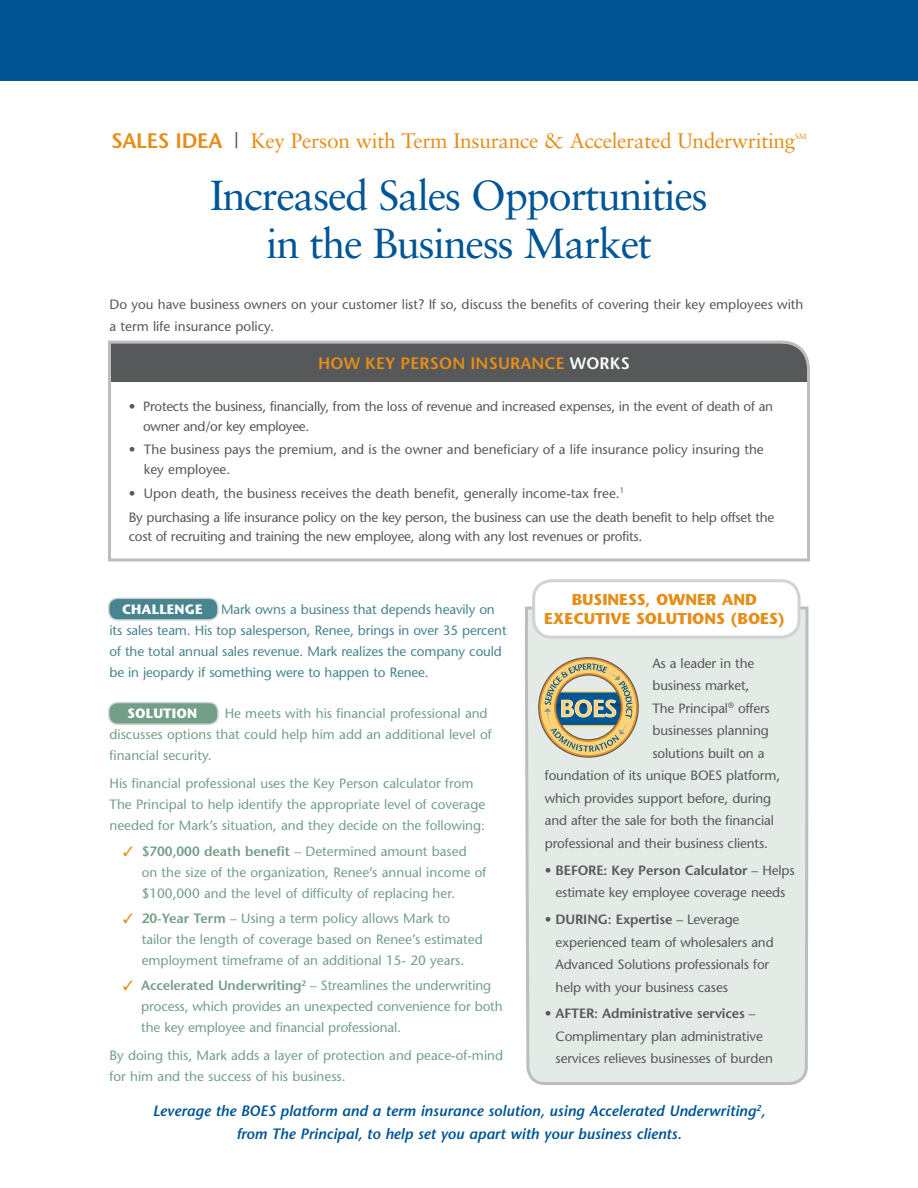
<style>
.page{position:relative;width:918px;height:1188px;background:#fff}
.page>*{position:absolute;margin:0;border:0;box-sizing:border-box;transform-origin:0 0}
.t1{font:42px/48px "Sabon";letter-spacing:-.035em;color:#005595;text-align:center}
.t2{font:21px "Sabon";letter-spacing:-.015em;color:#e58e19}
.t3{font:600 16.5px "Stone Sans";letter-spacing:.01em;color:#e58e19}
.t4{font:700 15.75px/19.5px "Stone Sans";color:#e58e19;text-align:center}
.t5{font:italic 600 15px/22.5px "Stone Sans";color:#005595;text-align:center}
.t6{font:13.5px/22.5px "Stone Sans";letter-spacing:-.01em;color:#57585a}
.t7{font:13.5px/21px "Stone Sans";color:#729f88}
.t8{font:13.5px/21px "Stone Sans";letter-spacing:-.01em;color:#48858e}
.t9{font:700 13.5px "Stone Sans";letter-spacing:.01em;color:#fff}
.t10{font:7.8px "Sabon";color:#e58e19}
.s1{font-family:"Stone Sans";font-weight:600}
.s2{color:#57585a}
.s3{color:#fff}
.s4{color:#e58e19}
.s5{font-weight:600}
</style>
<div class="page">
<div style="left:112px;top:343px;width:695px;height:39px;background:#57585a"></div>
<div style="left:0;top:0;width:918px;height:81px;background:#005595"></div>
<div style="left:108px;top:341px;width:702px;height:220px;border:3px solid #bcbdc0"></div>
<svg style="left:523px;top:401px;width:286px;height:684px"></svg>
<div style="left:109px;top:598px;width:109px;height:22px;background:#48858e;border-radius:9px"></div>
<div style="left:108px;top:598px;width:111px;height:23px;border:2px solid #d1d2d4;border-radius:9px"></div>
<div style="left:109px;top:703px;width:109px;height:21px;background:#729f88;border-radius:9px"></div>
<div style="left:108px;top:702px;width:111px;height:23px;border:2px solid #d1d2d4;border-radius:9px"></div>
<div style="left:534px;top:581px;width:265px;height:56px;background:#fff;border-radius:18px"></div>
<div style="left:532px;top:579px;width:269px;height:60px;border:3px solid #d1d2d4;border-radius:18px"></div>
<svg style="left:538px;top:657px;width:101px;height:101px"></svg>
<svg style="left:778px;top:340px;width:32px;height:33px"></svg>
<h2 class="t2" style="left:111px;top:128px;width:686px"><span class="s1">SALES IDEA</span> <span class="s2">|</span> Key Person with Term Insurance &amp; Accelerated Underwriting</h2>
<p class="t10" style="left:795px;top:132px;width:13px">SM</p>
<h1 class="t1" style="left:210px;top:171px;width:499px">Increased Sales Opportunities in the Business Market</h1>
<p class="t6" style="left:110px;top:293px;width:695px">Do you have business owners on your customer list? If so, discuss the benefits of covering their key employees with a term life insurance policy.</p>
<p class="t3" style="left:318px;top:353px;width:313px">HOW KEY PERSON INSURANCE <span class="s3">WORKS</span></p>
<p class="t6" style="left:143px;top:397px;width:632px;line-height:19.5px;text-indent:-14px">• Protects the business, financially, from the loss of revenue and increased expenses, in the event of death of an owner and/or key employee.</p>
<p class="t6" style="left:144px;top:440px;width:621px;line-height:19.5px;text-indent:-15px">• The business pays the premium, and is the owner and beneficiary of a life insurance policy insuring the key employee.</p>
<p class="t6" style="left:129px;top:481px;width:647px;line-height:23.9px">• Upon death, the business receives the death benefit, generally income-tax free.<sup>1<br></sup>By purchasing a life insurance policy on the key person, the business can use the death benefit to help offset the</p>
<p class="t6" style="left:129px;top:525px;width:515px">cost of recruiting and training the new employee, along with any lost revenues or profits.</p>
<p class="t8" style="left:110px;top:599px;width:399px;text-indent:112px">Mark owns a business that depends heavily on its sales team. His top salesperson, Renee, brings in over 35 percent of the total annual sales revenue. Mark realizes the company could be in jeopardy if something were to happen to Renee.</p>
<p class="t7" style="left:110px;top:703px;width:384px;text-indent:115px">He meets with his financial professional and discusses options that could help him add an additional level of financial security.</p>
<p class="t7" style="left:110px;top:773px;width:377px">His financial professional uses the Key Person calculator from<br>The Principal to help identify the appropriate level of coverage needed for Mark’s situation, and they decide on the following:</p>
<p class="t7" style="left:142px;top:840px;width:346px;text-indent:-19px"><span class="s4">✓</span> <span class="s5">$700,000 death benefit</span> – Determined amount based<br>on the size of the organization, Renee’s annual income of $100,000 and the level of difficulty of replacing her.</p>
<p class="t7" style="left:142px;top:908px;width:343px;text-indent:-19px"><span class="s4">✓</span> <span class="s5">20-Year Term</span> – Using a term policy allows Mark to tailor the length of coverage based on Renee’s estimated employment timeframe of an additional 15- 20 years.</p>
<p class="t7" style="left:141px;top:975px;width:363px;text-indent:-18px"><span class="s4">✓</span> <span class="s5">Accelerated Underwriting</span><sup>2</sup> – Streamlines the underwriting process, which provides an unexpected convenience for both the key employee and financial professional.</p>
<p class="t7" style="left:110px;top:1045px;width:395px">By doing this, Mark adds a layer of protection and peace-of-mind for him and the success of his business.</p>
<p class="t9" style="left:122px;top:601px;width:82px">CHALLENGE</p>
<p class="t9" style="left:127px;top:705px;width:71px">SOLUTION</p>
<p class="t4" style="left:544px;top:589px;width:242px">BUSINESS, OWNER AND<br>EXECUTIVE SOLUTIONS (BOES)</p>
<p class="t6" style="left:652px;top:652px;width:103px">As a leader in the</p>
<p class="t6" style="left:652px;top:674px;width:99px">business market,</p>
<p class="t6" style="left:652px;top:697px;width:119px">The Principal<sup>®</sup> offers</p>
<p class="t6" style="left:653px;top:719px;width:118px">businesses planning</p>
<p class="t6" style="left:653px;top:742px;width:114px">solutions built on a</p>
<p class="t6" style="left:545px;top:764px;width:237px">foundation of its unique BOES platform,</p>
<p class="t6" style="left:545px;top:787px;width:228px">which provides support before, during</p>
<p class="t6" style="left:545px;top:809px;width:231px">and after the sale for both the financial</p>
<p class="t6" style="left:545px;top:832px;width:225px">professional and their business clients.</p>
<p class="t6" style="left:545px;top:859px;width:251px;text-align:center"><span class="s5">• BEFORE: Key Person Calculator</span> – Helps estimate key employee coverage needs</p>
<p class="t6" style="left:556px;top:908px;width:220px;text-indent:-11px"><span class="s5">• DURING: Expertise</span> – Leverage experienced team of wholesalers and Advanced Solutions professionals for help with your business cases</p>
<p class="t6" style="left:556px;top:1002px;width:219px;text-indent:-11px"><span class="s5">• AFTER: Administrative services</span> –<br>Complimentary plan administrative services relieves businesses of burden</p>
<p class="t5" style="left:153px;top:1100px;width:614px">Leverage the BOES platform and a term insurance solution, using Accelerated Underwriting<sup>2</sup>, from The Principal, to help set you apart with your business clients.</p>
</div>
